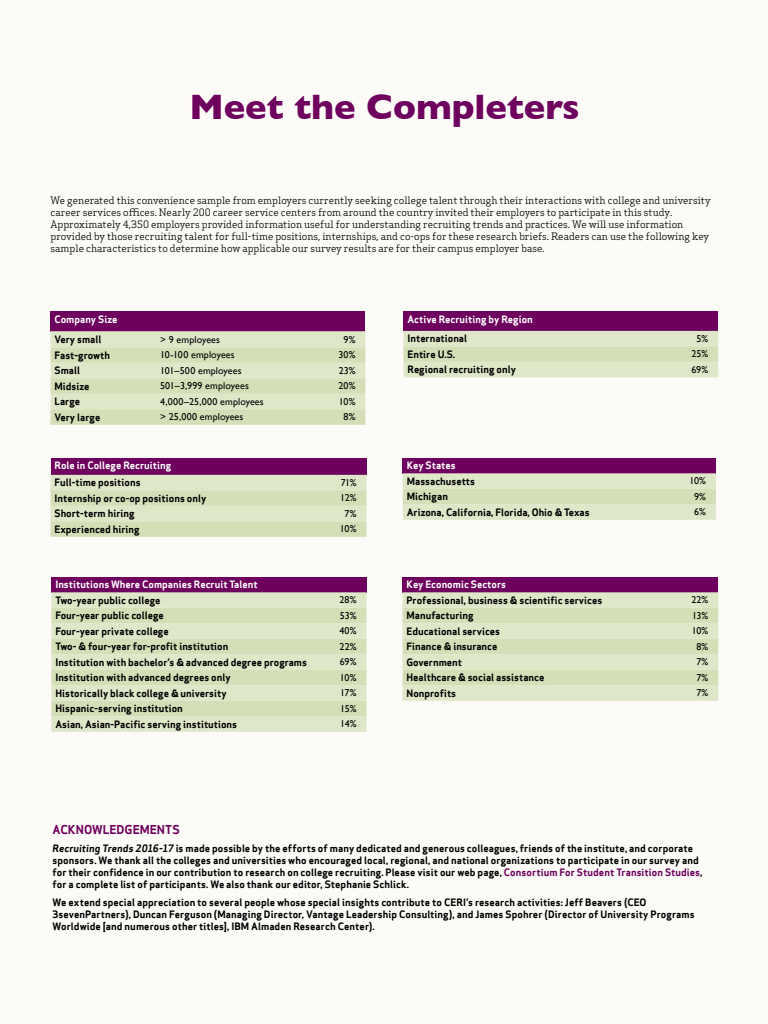
<style>
.page{position:relative;width:768px;height:1024px;background:#fff}
.page>*{position:absolute;margin:0;border:0;box-sizing:border-box;transform-origin:0 0}
.CHAPTER_HEADING_15-1{font:700 36px "Gill Sans";color:#6e015e}
.Box_Title{font:700 12px "Apex Sans";color:#6e015e}
.fact_box_text{font:700 10px/12px "Apex Sans";letter-spacing:.01em;color:#000}
.Stub_heading_16-17{font:700 10px "Apex Sans";color:#000}
.t1{font:10px/12px "Apex Serif";color:#000}
.table_data_16-17{font:10px "Gill Sans";letter-spacing:.01em;color:#000}
.table_first_row_with{font:700 10px "Apex Sans";color:#fff}
.Table_title_16-17{font:700 10px "Apex Sans";color:#fff}
.s1{font-style:italic}
.s2{color:#6e015e}
</style>
<div class="page">
<div style="left:51px;top:458px;width:316px;height:17px;background:#6e015e"></div>
<svg style="left:51px;top:475px;width:316px;height:62px;background:#d9e3c0"></svg>
<div style="left:51px;top:312px;width:314px;height:20px;background:#6e015e"></div>
<svg style="left:51px;top:332px;width:314px;height:93px;background:#d9e3c0"></svg>
<hr style="left:51px;top:331px;width:105px;height:1px;background:#dfe7c9">
<hr style="left:156px;top:331px;width:168px;height:1px;background:#dfe7c9">
<hr style="left:324px;top:331px;width:41px;height:1px;background:#dfe7c9">
<hr style="left:51px;top:347px;width:105px;height:1px;background:#dfe7c9">
<hr style="left:156px;top:347px;width:168px;height:1px;background:#dfe7c9">
<hr style="left:324px;top:347px;width:41px;height:1px;background:#dfe7c9">
<div style="left:403px;top:577px;width:315px;height:15px;background:#6e015e"></div>
<div style="left:403px;top:592px;width:315px;height:109px;background:#dfe7c9"></div>
<svg style="left:403px;top:608px;width:315px;height:77px;background:#d8e2be"></svg>
<div style="left:403px;top:458px;width:313px;height:15px;background:#6e015e"></div>
<svg style="left:403px;top:473px;width:313px;height:47px;background:#dae2c2"></svg>
<div style="left:51px;top:577px;width:316px;height:15px;background:#6e015e"></div>
<div style="left:51px;top:592px;width:316px;height:140px;background:#dfe7c9"></div>
<svg style="left:51px;top:608px;width:316px;height:108px;background:#d9e2bf"></svg>
<div style="left:403px;top:312px;width:315px;height:19px;background:#6e015e"></div>
<svg style="left:403px;top:331px;width:315px;height:46px;background:#dbe4c3"></svg>
<p class="CHAPTER_HEADING_15-1" style="left:189px;top:78px;width:392px">Meet the Completers</p>
<p class="t1" style="left:51px;top:195px;width:662px">We generated this convenience sample from employers currently seeking college talent through their interactions with college and university career services offices. Nearly 200 career service centers from around the country invited their employers to participate in this study.<br>Approximately 4,350 employers provided information useful for understanding recruiting trends and practices. We will use information provided by those recruiting talent for full-time positions, internships, and co-ops for these research briefs. Readers can use the following key sample characteristics to determine how applicable our survey results are for their campus employer base.</p>
<p class="table_first_row_with" style="left:55px;top:313px;width:65px">Company Size</p>
<p class="Stub_heading_16-17" style="left:55px;top:333px;width:48px">Very small</p>
<p class="table_data_16-17" style="left:160px;top:333px;width:61px">&gt; 9 employees</p>
<p class="table_data_16-17" style="left:344px;top:333px;width:13px">9%</p>
<p class="Stub_heading_16-17" style="left:55px;top:349px;width:57px">Fast-growth</p>
<p class="table_data_16-17" style="left:160px;top:349px;width:76px">10-100 employees</p>
<p class="table_data_16-17" style="left:338px;top:349px;width:19px">30%</p>
<p class="Stub_heading_16-17" style="left:55px;top:364px;width:27px">Small</p>
<p class="table_data_16-17" style="left:160px;top:364px;width:83px">101–500 employees</p>
<p class="table_data_16-17" style="left:339px;top:364px;width:18px">23%</p>
<p class="Stub_heading_16-17" style="left:55px;top:380px;width:37px">Midsize</p>
<p class="table_data_16-17" style="left:160px;top:380px;width:90px">501–3,999 employees</p>
<p class="table_data_16-17" style="left:338px;top:380px;width:19px">20%</p>
<p class="Stub_heading_16-17" style="left:55px;top:395px;width:27px">Large</p>
<p class="table_data_16-17" style="left:160px;top:395px;width:105px">4,000–25,000 employees</p>
<p class="table_data_16-17" style="left:339px;top:395px;width:18px">10%</p>
<p class="Stub_heading_16-17" style="left:55px;top:411px;width:47px">Very large</p>
<p class="table_data_16-17" style="left:160px;top:411px;width:85px">&gt; 25,000 employees</p>
<p class="table_data_16-17" style="left:344px;top:411px;width:13px">8%</p>
<p class="table_first_row_with" style="left:55px;top:459px;width:118px">Role in College Recruiting</p>
<p class="Stub_heading_16-17" style="left:55px;top:476px;width:88px">Full-time positions</p>
<p class="table_data_16-17" style="left:341px;top:476px;width:17px">71%</p>
<p class="Stub_heading_16-17" style="left:55px;top:492px;width:153px">Internship or co-op positions only</p>
<p class="table_data_16-17" style="left:340px;top:492px;width:18px">12%</p>
<p class="Stub_heading_16-17" style="left:55px;top:507px;width:82px">Short-term hiring</p>
<p class="table_data_16-17" style="left:345px;top:507px;width:13px">7%</p>
<p class="Stub_heading_16-17" style="left:55px;top:523px;width:87px">Experienced hiring</p>
<p class="table_data_16-17" style="left:340px;top:523px;width:18px">10%</p>
<p class="table_first_row_with" style="left:55px;top:578px;width:204px">Institutions Where Companies Recruit Talent</p>
<p class="Stub_heading_16-17" style="left:55px;top:594px;width:107px">Two-year public college</p>
<p class="table_data_16-17" style="left:339px;top:594px;width:19px">28%</p>
<p class="Stub_heading_16-17" style="left:55px;top:609px;width:110px">Four-year public college</p>
<p class="table_data_16-17" style="left:340px;top:609px;width:18px">53%</p>
<p class="Stub_heading_16-17" style="left:55px;top:625px;width:115px">Four-year private college</p>
<p class="table_data_16-17" style="left:339px;top:625px;width:19px">40%</p>
<p class="Stub_heading_16-17" style="left:55px;top:640px;width:175px">Two- &amp; four-year for-profit institution</p>
<p class="table_data_16-17" style="left:340px;top:640px;width:18px">22%</p>
<p class="Stub_heading_16-17" style="left:55px;top:656px;width:253px">Institution with bachelor’s &amp; advanced degree programs</p>
<p class="table_data_16-17" style="left:340px;top:656px;width:18px">69%</p>
<p class="Stub_heading_16-17" style="left:55px;top:671px;width:177px">Institution with advanced degrees only</p>
<p class="table_data_16-17" style="left:340px;top:671px;width:18px">10%</p>
<p class="Stub_heading_16-17" style="left:55px;top:687px;width:173px">Historically black college &amp; university</p>
<p class="table_data_16-17" style="left:340px;top:687px;width:18px">17%</p>
<p class="Stub_heading_16-17" style="left:55px;top:702px;width:129px">Hispanic-serving institution</p>
<p class="table_data_16-17" style="left:340px;top:702px;width:18px">15%</p>
<p class="Stub_heading_16-17" style="left:55px;top:718px;width:183px">Asian, Asian-Pacific serving institutions</p>
<p class="table_data_16-17" style="left:340px;top:718px;width:18px">14%</p>
<p class="table_first_row_with" style="left:407px;top:313px;width:127px">Active Recruiting by Region</p>
<p class="Stub_heading_16-17" style="left:407px;top:332px;width:61px">International</p>
<p class="table_data_16-17" style="left:697px;top:333px;width:13px">5%</p>
<p class="Stub_heading_16-17" style="left:407px;top:348px;width:49px">Entire U.S.</p>
<p class="table_data_16-17" style="left:691px;top:348px;width:18px">25%</p>
<p class="Stub_heading_16-17" style="left:407px;top:363px;width:110px">Regional recruiting only</p>
<p class="table_data_16-17" style="left:691px;top:364px;width:18px">69%</p>
<p class="Table_title_16-17" style="left:407px;top:459px;width:50px">Key States</p>
<p class="Stub_heading_16-17" style="left:407px;top:475px;width:70px">Massachusetts</p>
<p class="table_data_16-17" style="left:689px;top:475px;width:18px">10%</p>
<p class="Stub_heading_16-17" style="left:407px;top:490px;width:43px">Michigan</p>
<p class="table_data_16-17" style="left:694px;top:490px;width:13px">9%</p>
<p class="Stub_heading_16-17" style="left:407px;top:506px;width:184px">Arizona, California, Florida, Ohio &amp; Texas</p>
<p class="table_data_16-17" style="left:694px;top:506px;width:13px">6%</p>
<p class="Table_title_16-17" style="left:407px;top:578px;width:101px">Key Economic Sectors</p>
<p class="Stub_heading_16-17" style="left:407px;top:594px;width:197px">Professional, business &amp; scientific services</p>
<p class="table_data_16-17" style="left:691px;top:594px;width:18px">22%</p>
<p class="Stub_heading_16-17" style="left:407px;top:609px;width:69px">Manufacturing</p>
<p class="table_data_16-17" style="left:692px;top:609px;width:18px">13%</p>
<p class="Stub_heading_16-17" style="left:407px;top:625px;width:95px">Educational services</p>
<p class="table_data_16-17" style="left:692px;top:625px;width:18px">10%</p>
<p class="Stub_heading_16-17" style="left:407px;top:640px;width:92px">Finance &amp; insurance</p>
<p class="table_data_16-17" style="left:696px;top:640px;width:13px">8%</p>
<p class="Stub_heading_16-17" style="left:407px;top:656px;width:57px">Government</p>
<p class="table_data_16-17" style="left:696px;top:656px;width:13px">7%</p>
<p class="Stub_heading_16-17" style="left:407px;top:671px;width:139px">Healthcare &amp; social assistance</p>
<p class="table_data_16-17" style="left:696px;top:671px;width:13px">7%</p>
<p class="Stub_heading_16-17" style="left:407px;top:687px;width:51px">Nonprofits</p>
<p class="table_data_16-17" style="left:696px;top:687px;width:13px">7%</p>
<p class="Box_Title" style="left:53px;top:822px;width:129px">ACKNOWLEDGEMENTS</p>
<p class="fact_box_text" style="left:53px;top:842px;width:651px"><span class="s1">Recruiting Trends 2016-17</span> is made possible by the efforts of many dedicated and generous colleagues, friends of the institute, and corporate sponsors. We thank all the colleges and universities who encouraged local, regional, and national organizations to participate in our survey and for their confidence in our contribution to research on college recruiting. Please visit our web page, <span class="s2">Consortium For Student Transition Studies</span>, for a complete list of participants. We also thank our editor, Stephanie Schlick.</p>
<p class="fact_box_text" style="left:53px;top:896px;width:644px">We extend special appreciation to several people whose special insights contribute to CERI’s research activities: Jeff Beavers (CEO<br>3sevenPartners), Duncan Ferguson (Managing Director, Vantage Leadership Consulting), and James Spohrer (Director of University Programs<br>Worldwide [and numerous other titles], IBM Almaden Research Center).</p>
</div>
